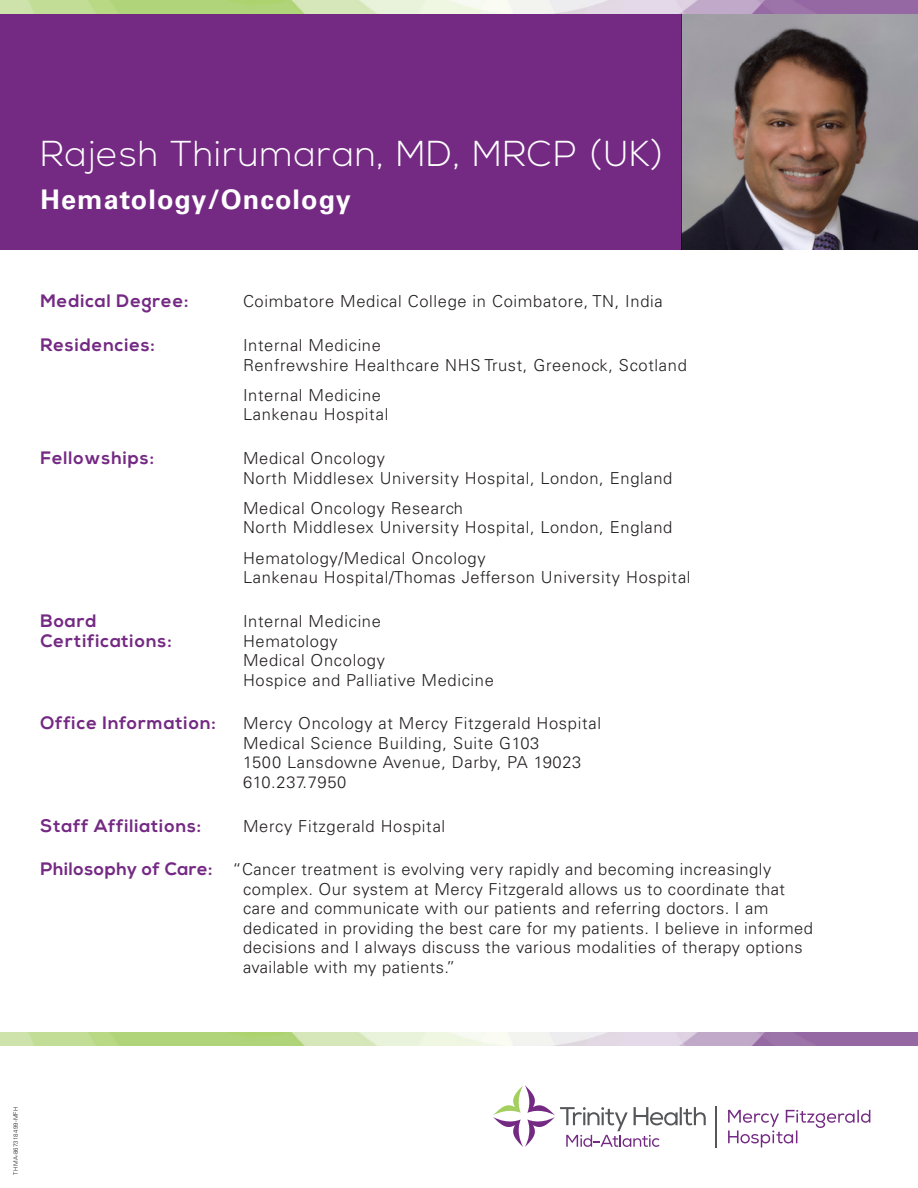
<style>
.page{position:relative;width:918px;height:1188px;background:#fff}
.page>*{position:absolute;margin:0;border:0;box-sizing:border-box;transform-origin:0 0}
.t1{font:100 36px "Helvetica Neue LT Std";letter-spacing:.015em;color:#fff}
.t2{font:300 36px "Nexa";letter-spacing:.03em;color:#fff}
.t3{font:700 27px "Univers LT Std";letter-spacing:.04em;color:#fff}
.t4{font:700 18px "Nexa";letter-spacing:.05em;color:#742983}
.t5{font:300 16.5px/19.5px "Univers LT Std";letter-spacing:.04em;color:#231f20}
.t6{font:300 6px "Univers LT Std";letter-spacing:.04em;color:#231f20}
.s1{font-family:"Nexa";font-weight:700;font-size:18px;color:#742983}
</style>
<div class="page">
<img style="left:682px;top:14px;width:236px;height:236px">
<div style="left:0;top:14px;width:682px;height:236px;background:#742983"></div>
<img style="left:0;top:0;width:918px;height:14px">
<img style="left:0;top:1032px;width:918px;height:14px">
<svg style="left:493px;top:1085px;width:213px;height:62px"></svg>
<hr style="left:715px;top:1106px;width:2px;height:41px;background:#555659">
<svg style="left:728px;top:1110px;width:142px;height:38px"></svg>
<p class="t2" style="left:40px;top:133px;width:625px">Rajesh Thirumaran, MD, MRCP (UK)</p>
<p class="t3" style="left:40px;top:184px;width:312px">Hematology/Oncology</p>
<p class="t1" style="left:40px;top:176px;width:562px">Rajesh Thirumaran, MD, MRCP (UK)</p>
<p class="t4" style="left:40px;top:291px;width:149px">Medical Degree:</p>
<p class="t5" style="left:243px;top:292px;width:421px">Coimbatore Medical College in Coimbatore, TN, India</p>
<p class="t4" style="left:40px;top:334px;width:116px">Residencies:</p>
<p class="t5" style="left:243px;top:335px;width:445px">Internal Medicine<br>Renfrewshire Healthcare NHS Trust, Greenock, Scotland</p>
<p class="t5" style="left:243px;top:385px;width:147px">Internal Medicine<br>Lankenau Hospital</p>
<p class="t4" style="left:40px;top:448px;width:115px">Fellowships:</p>
<p class="t5" style="left:243px;top:449px;width:431px">Medical Oncology<br>North Middlesex University Hospital, London, England</p>
<p class="t5" style="left:243px;top:498px;width:431px">Medical Oncology Research<br>North Middlesex University Hospital, London, England</p>
<p class="t5" style="left:243px;top:548px;width:449px">Hematology/Medical Oncology<br>Lankenau Hospital/Thomas Jefferson University Hospital</p>
<p class="t4" style="left:40px;top:610px;width:58px">Board</p>
<p class="t5" style="left:243px;top:611px;width:140px">Internal Medicine</p>
<p class="t4" style="left:40px;top:630px;width:133px">Certifications:</p>
<p class="t5" style="left:243px;top:631px;width:252px">Hematology<br>Medical Oncology<br>Hospice and Palliative Medicine</p>
<p class="t4" style="left:40px;top:713px;width:177px">Office Information:</p>
<p class="t5" style="left:243px;top:714px;width:360px">Mercy Oncology at Mercy Fitzgerald Hospital Medical Science Building, Suite G103<br>1500 Lansdowne Avenue, Darby, PA 19023<br>610.237.7950</p>
<p class="t4" style="left:40px;top:815px;width:162px">Staff Affiliations:</p>
<p class="t5" style="left:243px;top:816px;width:204px">Mercy Fitzgerald Hospital</p>
<p class="t5" style="left:243px;top:860px;width:572px;text-indent:-202px"><span class="s1">Philosophy of Care:</span> “Cancer treatment is evolving very rapidly and becoming increasingly complex. Our system at Mercy Fitzgerald allows us to coordinate that care and communicate with our patients and referring doctors. I am dedicated in providing the best care for my patients. I believe in informed decisions and I always discuss the various modalities of therapy options available with my patients.”</p>
<p class="t6" style="left:12px;top:1174px;width:69px;rotate:-90deg">THMA-867318499-MFH</p>
</div>
